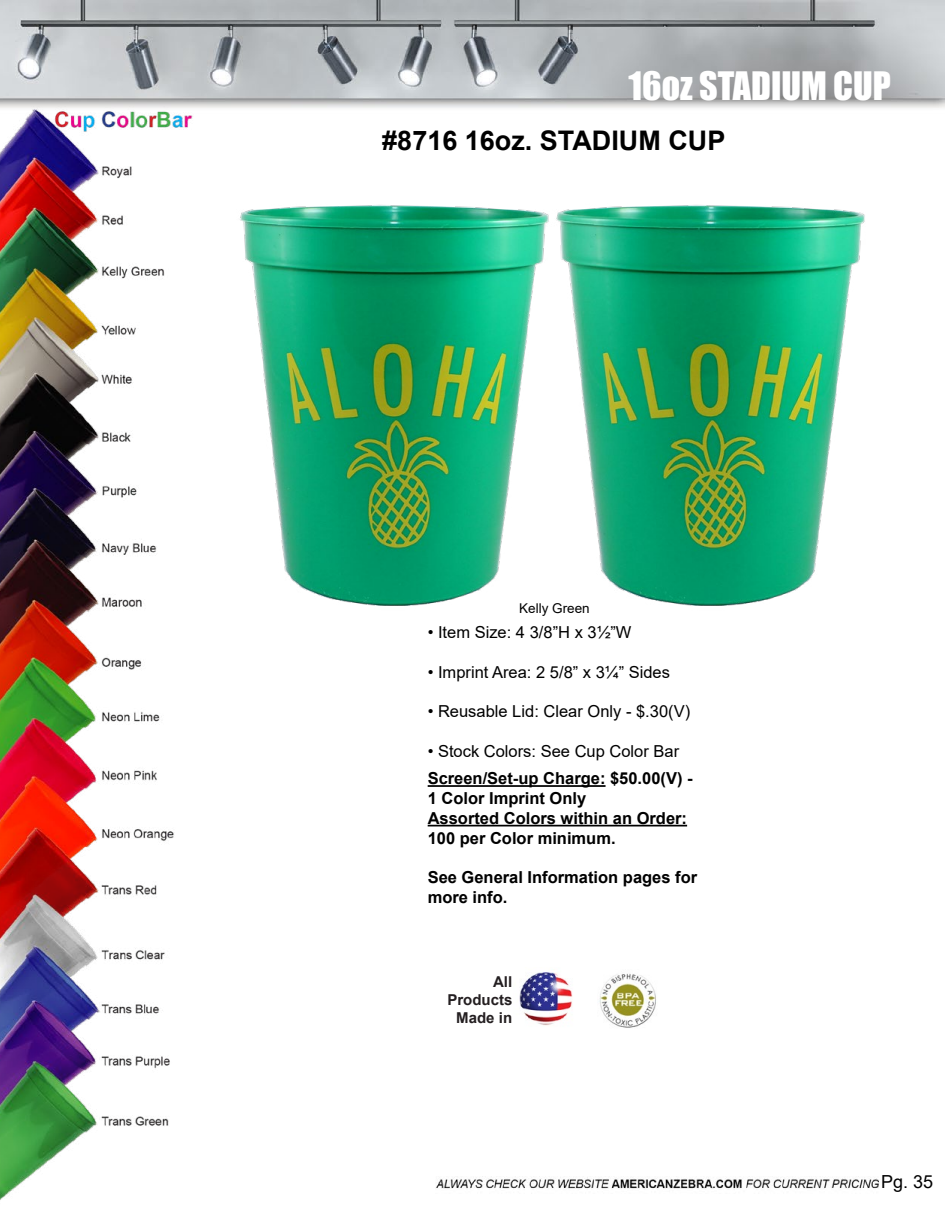
<style>
.page{position:relative;width:945px;height:1215px;background:#fff}
.page>*{position:absolute;margin:0;border:0;box-sizing:border-box;transform-origin:0 0}
.t1{font:36px "Impact";color:#fff}
.t2{font:700 27px "Arial";color:#000}
.t3{font:18px "Arial";color:#000}
.t4{font:700 16.5px/19.8px "Arial";color:#000}
.t5{font:16.5px "Arial";color:#000}
.t6{font:700 15px/18px "Arial";color:#241f21;text-align:right}
.t7{font:13.5px "Arial";color:#000}
</style>
<div class="page">
<img style="left:0;top:0;width:945px;height:1200px">
<img style="left:0;top:190px;width:1px;height:815px">
<img style="left:1px;top:100px;width:203px;height:1100px">
<img style="left:237px;top:192px;width:636px;height:424px">
<hr style="left:428px;top:785px;width:178px;height:2px;background:#000">
<hr style="left:428px;top:825px;width:259px;height:1px;background:#000">
<img style="left:598px;top:969px;width:60px;height:61px">
<img style="left:514px;top:967px;width:61px;height:65px">
<h1 class="t1" style="left:629px;top:58px;width:264px">16oz STADIUM CUP</h1>
<h2 class="t2" style="left:382px;top:121px;width:345px">#8716 16oz. STADIUM CUP</h2>
<p class="t7" style="left:519px;top:598px;width:72px">Kelly Green</p>
<p class="t5" style="left:428px;top:621px;width:205px">• Item Size: 4 3/8”H x 3½”W</p>
<p class="t5" style="left:428px;top:661px;width:244px">• Imprint Area: 2 5/8” x 3¼” Sides</p>
<p class="t5" style="left:428px;top:700px;width:264px">• Reusable Lid: Clear Only - $.30(V)</p>
<p class="t5" style="left:428px;top:740px;width:253px">• Stock Colors: See Cup Color Bar</p>
<p class="t4" style="left:428px;top:769px;width:266px">Screen/Set-up Charge: $50.00(V) -<br>1 Color Imprint Only<br>Assorted Colors within an Order:<br>100 per Color minimum.</p>
<p class="t4" style="left:428px;top:868px;width:271px">See General Information pages for more info.</p>
<p class="t6" style="left:447px;top:973px;width:67px">All<br>Products<br>Made in</p>
<p class="t3" style="left:881px;top:1169px;width:54px">Pg. 35</p>
</div>
